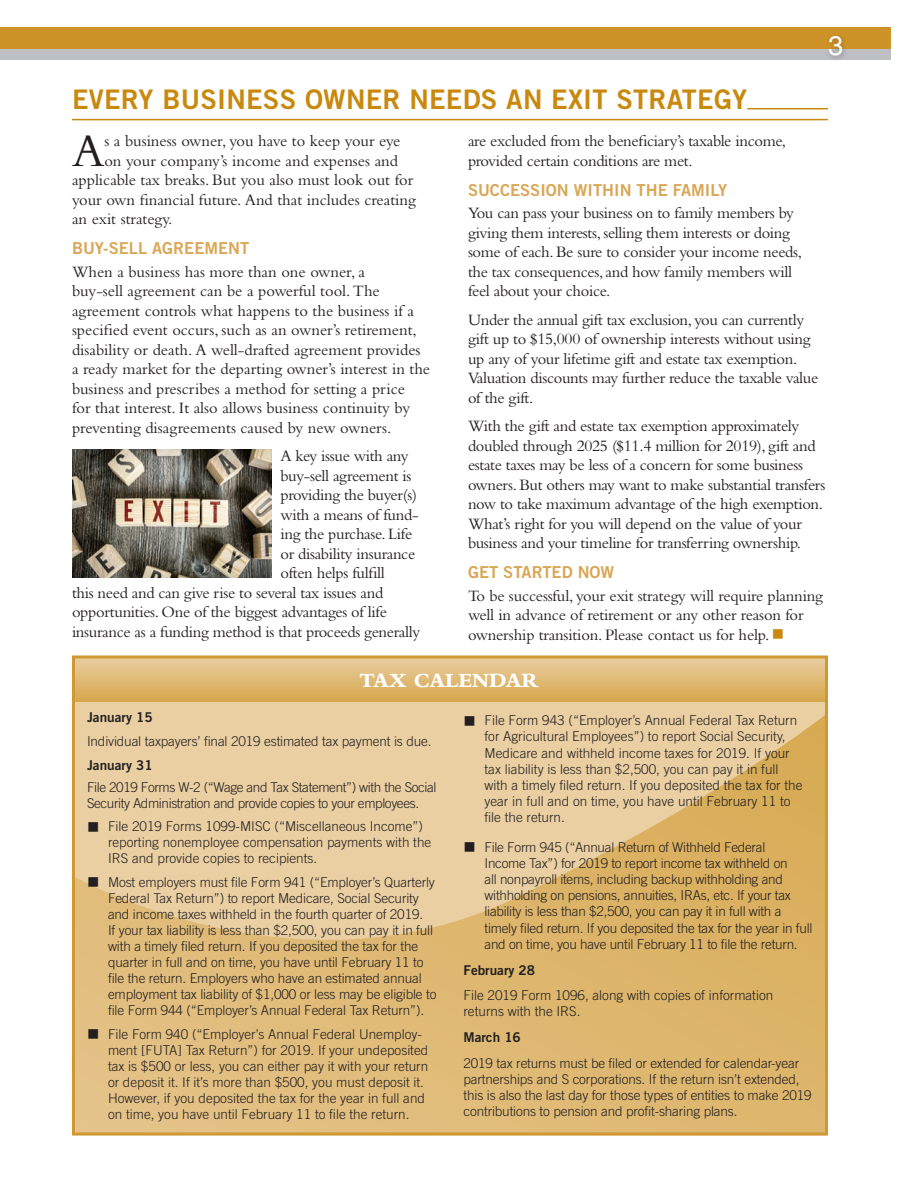
<style>
.page{position:relative;width:918px;height:1188px;background:#fff}
.page>*{position:absolute;margin:0;border:0;box-sizing:border-box;transform-origin:0 0}
.t1{font:47.85px "Bembo Std";color:#231f20}
.t2{font:27px "Trade Gothic LT Std Bd 2";letter-spacing:.01em;color:#c8890e}
.t3{font:27px "Helvetica LT Std";color:#fff}
.t4{font:800 21px "Bembo Std";color:#fff}
.t5{font:16.5px/19.5px "Bembo Std";letter-spacing:-.02em;color:#231f20}
.t6{font:16.5px/19.5px "Bembo Std";color:#231f20}
.t7{font:16.5px "Trade Gothic LT Std Bd 2";color:#d9a756}
.t8{font:300 13.5px/16.2px "Trade Gothic LT Std";letter-spacing:-.01em;color:#231f20}
.t9{font:300 13.5px/15.3px "Trade Gothic LT Std";letter-spacing:-.03em;color:#231f20}
.t10{font:13.5px "Trade Gothic LT Std Bd 2";color:#231f20}
.s1{color:#c8890e}
</style>
<div class="page">
<div style="left:0;top:44px;width:890px;height:16px;background:#bebfc2"></div>
<div style="left:0;top:27px;width:890px;height:22px;background:#cd9328"></div>
<div style="left:826px;top:33px;width:22px;height:29px;background:#231f20;opacity:.3"></div>
<hr style="left:747px;top:108px;width:81px;height:1px;background:#c8890e">
<hr style="left:72px;top:119px;width:756px;height:1px;background:#c8890e">
<img style="left:72px;top:450px;width:200px;height:128px">
<div style="left:72px;top:657px;width:755px;height:477px;background:#eacfa2"></div>
<svg style="left:76px;top:716px;width:748px;height:416px"></svg>
<svg style="left:76px;top:663px;width:748px;height:39px;background:#deb771"></svg>
<div style="left:72px;top:656px;width:756px;height:480px;border:3px solid #d09833"></div>
<h2 class="t3" style="left:828px;top:30px;width:17px">3</h2>
<h2 class="t2" style="left:72px;top:83px;width:677px">EVERY BUSINESS OWNER NEEDS AN EXIT STRATEGY</h2>
<h1 class="t1" style="left:72px;top:123px;width:34px">A</h1>
<p class="t6" style="left:104px;top:131px;width:298px">s a business owner, you have to keep your eye</p>
<p class="t5" style="left:468px;top:131px;width:320px">are excluded from the beneficiary’s taxable income, provided certain conditions are met.</p>
<p class="t7" style="left:468px;top:180px;width:261px">SUCCESSION WITHIN THE FAMILY</p>
<p class="t5" style="left:468px;top:203px;width:336px">You can pass your business on to family members by giving them interests, selling them interests or doing some of each. Be sure to consider your income needs, the tax consequences, and how family members will feel about your choice.</p>
<p class="t5" style="left:468px;top:309px;width:352px">Under the annual gift tax exclusion, you can currently gift up to $15,000 of ownership interests without using up any of your lifetime gift and estate tax exemption.<br>Valuation discounts may further reduce the taxable value of the gift.</p>
<p class="t5" style="left:468px;top:416px;width:359px">With the gift and estate tax exemption approximately doubled through 2025 ($11.4 million for 2019), gift and estate taxes may be less of a concern for some business owners. But others may want to make substantial transfers now to take maximum advantage of the high exemption.<br>What’s right for you will depend on the value of your business and your timeline for transferring ownership.</p>
<p class="t7" style="left:468px;top:562px;width:148px">GET STARTED NOW</p>
<p class="t5" style="left:468px;top:585px;width:357px">To be successful, your exit strategy will require planning well in advance of retirement or any other reason for ownership transition. Please contact us for help. <span class="s1">■</span></p>
<h3 class="t4" style="left:359px;top:669px;width:180px">TAX CALENDAR</h3>
<p class="t6" style="left:104px;top:150px;width:295px">on your company’s income and expenses and</p>
<p class="t6" style="left:72px;top:170px;width:343px">applicable tax breaks. But you also must look out for</p>
<p class="t6" style="left:72px;top:189px;width:345px">your own financial future. And that includes creating</p>
<p class="t6" style="left:72px;top:209px;width:102px">an exit strategy.</p>
<p class="t7" style="left:72px;top:238px;width:179px">BUY-SELL AGREEMENT</p>
<p class="t6" style="left:72px;top:261px;width:360px">When a business has more than one owner, a<br>buy-sell agreement can be a powerful tool. The agreement controls what happens to the business if a specified event occurs, such as an owner’s retirement, disability or death. A well-drafted agreement provides a ready market for the departing owner’s interest in the business and prescribes a method for setting a price<br>for that interest. It also allows business continuity by preventing disagreements caused by new owners.</p>
<p class="t5" style="left:280px;top:446px;width:130px">A key issue with any</p>
<p class="t5" style="left:280px;top:465px;width:132px">buy-sell agreement is</p>
<p class="t5" style="left:280px;top:485px;width:138px">providing the buyer(s)</p>
<p class="t5" style="left:280px;top:504px;width:140px">with a means of fund-</p>
<p class="t5" style="left:280px;top:524px;width:133px">ing the purchase. Life</p>
<p class="t5" style="left:280px;top:543px;width:136px">or disability insurance</p>
<p class="t5" style="left:280px;top:563px;width:106px">often helps fulfill</p>
<p class="t5" style="left:72px;top:582px;width:313px">this need and can give rise to several tax issues and</p>
<p class="t5" style="left:72px;top:602px;width:316px">opportunities. One of the biggest advantages of life</p>
<p class="t5" style="left:72px;top:621px;width:350px">insurance as a funding method is that proceeds generally</p>
<p class="t10" style="left:87px;top:709px;width:67px">January 15</p>
<p class="t8" style="left:87px;top:733px;width:346px">Individual taxpayers’ final 2019 estimated tax payment is due.</p>
<p class="t10" style="left:87px;top:756px;width:67px">January 31</p>
<p class="t9" style="left:87px;top:780px;width:351px">File 2019 Forms W-2 (“Wage and Tax Statement”) with the Social<br>Security Administration and provide copies to your employees.</p>
<p class="t8" style="left:108px;top:818px;width:325px;text-indent:-21px">■ File 2019 Forms 1099-MISC (“Miscellaneous Income”) reporting nonemployee compensation payments with the<br>IRS and provide copies to recipients.</p>
<p class="t8" style="left:108px;top:874px;width:330px;text-indent:-21px">■ Most employers must file Form 941 (“Employer’s Quarterly Federal Tax Return”) to report Medicare, Social Security and income taxes withheld in the fourth quarter of 2019.<br>If your tax liability is less than $2,500, you can pay it in full with a timely filed return. If you deposited the tax for the quarter in full and on time, you have until February 11 to file the return. Employers who have an estimated annual employment tax liability of $1,000 or less may be eligible to file Form 944 (“Employer’s Annual Federal Tax Return”).</p>
<p class="t8" style="left:108px;top:1026px;width:322px;text-indent:-21px">■ File Form 940 (“Employer’s Annual Federal Unemploy&shy;ment [FUTA] Tax Return”) for 2019. If your undeposited tax is $500 or less, you can either pay it with your return or deposit it. If it’s more than $500, you must deposit it.<br>However, if you deposited the tax for the year in full and on time, you have until February 11 to file the return.</p>
<p class="t8" style="left:484px;top:712px;width:320px;text-indent:-21px">■ File Form 943 (“Employer’s Annual Federal Tax Return for Agricultural Employees”) to report Social Security, Medicare and withheld income taxes for 2019. If your tax liability is less than $2,500, you can pay it in full with a timely filed return. If you deposited the tax for the year in full and on time, you have until February 11 to file the return.</p>
<p class="t8" style="left:484px;top:839px;width:330px;text-indent:-21px">■ File Form 945 (“Annual Return of Withheld Federal<br>Income Tax”) for 2019 to report income tax withheld on<br>all nonpayroll items, including backup withholding and withholding on pensions, annuities, IRAs, etc. If your tax liability is less than $2,500, you can pay it in full with a timely filed return. If you deposited the tax for the year in full and on time, you have until February 11 to file the return.</p>
<p class="t10" style="left:463px;top:961px;width:73px">February 28</p>
<p class="t8" style="left:464px;top:987px;width:311px">File 2019 Form 1096, along with copies of information returns with the IRS.</p>
<p class="t10" style="left:464px;top:1029px;width:59px">March 16</p>
<p class="t8" style="left:464px;top:1055px;width:350px">2019 tax returns must be filed or extended for calendar-year partnerships and S corporations. If the return isn’t extended, this is also the last day for those types of entities to make 2019 contributions to pension and profit-sharing plans.</p>
</div>
